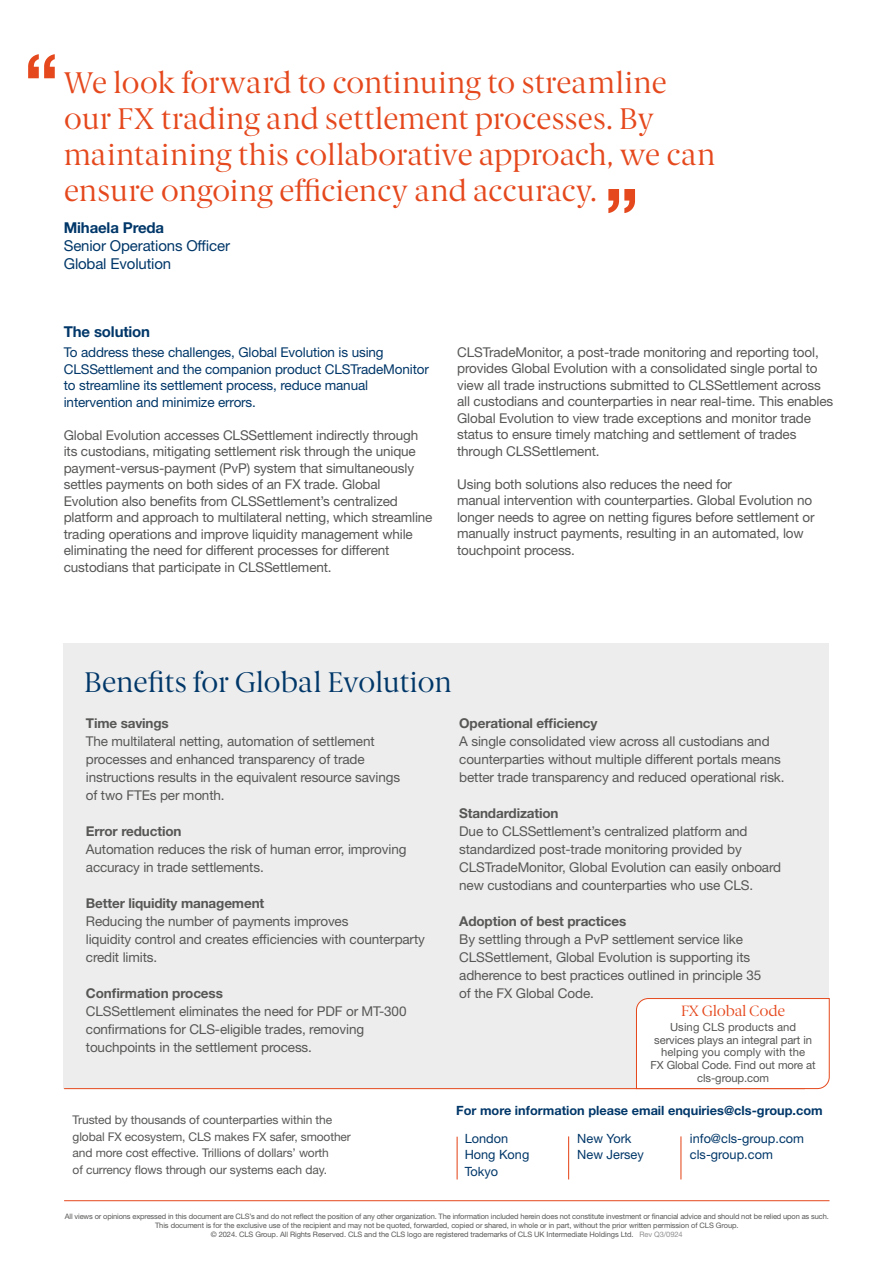
<style>
.page{position:relative;width:893px;height:1263px;background:#fff}
.page>*{position:absolute;margin:0;border:0;box-sizing:border-box;transform-origin:0 0}
.t1{font:700 75px "Helvetica Neue LT Std";color:#e5481d}
.t2{font:30px/36px "Berlingske Serif";color:#e5481d}
.t3{font:28.5px "Berlingske Serif";letter-spacing:-.01em;color:#003769}
.t4{font:15px/18px "Helvetica Neue LT Std";letter-spacing:-.01em;color:#003769}
.t5{font:700 15px "Helvetica Neue LT Std";letter-spacing:-.01em;color:#003769}
.t6{font:15px "Berlingske Serif";letter-spacing:-.01em;color:#e5481d}
.t7{font:13.5px/16.5px "Helvetica Neue LT Std";letter-spacing:-.01em;color:#575756}
.t8{font:13.5px/16.5px "Helvetica Neue LT Std";letter-spacing:-.01em;color:#003769}
.t9{font:700 13.5px "Helvetica Neue LT Std";letter-spacing:-.01em;color:#575756}
.t10{font:12.75px/16.5px "Helvetica Neue LT Std";color:#003769}
.t11{font:700 12.75px "Helvetica Neue LT Std";color:#003769}
.t12{font:12px/16.5px "Helvetica Neue LT Std";letter-spacing:-.01em;color:#575756}
.t13{font:11.25px/12.6px "Helvetica Neue LT Std";letter-spacing:-.01em;color:#575756;text-align:center}
.t14{font:7.5px/9px "Helvetica Neue LT Std";letter-spacing:-.01em;color:#575756;text-align:center}
.s1{color:#909090}
</style>
<div class="page">
<div style="left:64px;top:643px;width:765px;height:446px;background:#ededed"></div>
<hr style="left:64px;top:1200px;width:765px;height:1px;background:#e5481d">
<hr style="left:64px;top:1088px;width:741px;height:1px;background:#e5481d">
<hr style="left:568px;top:1136px;width:1px;height:43px;background:#e5481d">
<hr style="left:457px;top:1137px;width:1px;height:42px;background:#e5481d">
<hr style="left:680px;top:1136px;width:1px;height:43px;background:#e5481d">
<div style="left:636px;top:998px;width:194px;height:91px;background:#fff"></div>
<h1 class="t1" style="left:24px;top:35px;width:36px">“</h1>
<h2 class="t2" style="left:64px;top:64px;width:653px">We look forward to continuing to streamline our FX trading and settlement processes. By maintaining this collaborative approach, we can ensure ongoing efficiency and accuracy.</h2>
<h1 class="t1" style="left:604px;top:169px;width:36px">”</h1>
<p class="t5" style="left:64px;top:218px;width:102px">Mihaela Preda</p>
<p class="t4" style="left:64px;top:236px;width:168px">Senior Operations Officer<br>Global Evolution</p>
<p class="t5" style="left:64px;top:322px;width:88px">The solution</p>
<p class="t8" style="left:64px;top:344px;width:367px">To address these challenges, Global Evolution is using CLSSettlement and the companion product CLSTradeMonitor to streamline its settlement process, reduce manual intervention and minimize errors.</p>
<p class="t7" style="left:64px;top:427px;width:370px">Global Evolution accesses CLSSettlement indirectly through its custodians, mitigating settlement risk through the unique payment-versus-payment (PvP) system that simultaneously settles payments on both sides of an FX trade. Global Evolution also benefits from CLSSettlement’s centralized platform and approach to multilateral netting, which streamline trading operations and improve liquidity management while eliminating the need for different processes for different custodians that participate in CLSSettlement.</p>
<p class="t7" style="left:457px;top:344px;width:378px">CLSTradeMonitor, a post-trade monitoring and reporting tool, provides Global Evolution with a consolidated single portal to view all trade instructions submitted to CLSSettlement across all custodians and counterparties in near real-time. This enables Global Evolution to view trade exceptions and monitor trade status to ensure timely matching and settlement of trades through CLSSettlement.</p>
<p class="t7" style="left:457px;top:476px;width:359px">Using both solutions also reduces the need for<br>manual intervention with counterparties. Global Evolution no longer needs to agree on netting figures before settlement or manually instruct payments, resulting in an automated, low touchpoint process.</p>
<h3 class="t3" style="left:84px;top:663px;width:370px">Benefits for Global Evolution</h3>
<p class="t9" style="left:86px;top:714px;width:84px">Time savings</p>
<p class="t7" style="left:86px;top:732px;width:316px;line-height:18px">The multilateral netting, automation of settlement processes and enhanced transparency of trade instructions results in the equivalent resource savings of two FTEs per month.</p>
<p class="t9" style="left:86px;top:822px;width:97px">Error reduction</p>
<p class="t7" style="left:86px;top:840px;width:322px;line-height:18px">Automation reduces the risk of human error, improving accuracy in trade settlements.</p>
<p class="t9" style="left:86px;top:894px;width:180px">Better liquidity management</p>
<p class="t7" style="left:86px;top:912px;width:340px;line-height:18px">Reducing the number of payments improves<br>liquidity control and creates efficiencies with counterparty credit limits.</p>
<p class="t9" style="left:86px;top:984px;width:139px">Confirmation process</p>
<p class="t7" style="left:86px;top:1002px;width:322px;line-height:18px">CLSSettlement eliminates the need for PDF or MT-300 confirmations for CLS-eligible trades, removing touchpoints in the settlement process.</p>
<p class="t12" style="left:73px;top:1111px;width:280px">Trusted by thousands of counterparties within the global FX ecosystem, CLS makes FX safer, smoother and more cost effective. Trillions of dollars’ worth<br>of currency flows through our systems each day.</p>
<p class="t9" style="left:459px;top:714px;width:140px">Operational efficiency</p>
<p class="t7" style="left:459px;top:732px;width:327px;line-height:18px">A single consolidated view across all custodians and counterparties without multiple different portals means better trade transparency and reduced operational risk.</p>
<p class="t9" style="left:459px;top:804px;width:101px">Standardization</p>
<p class="t7" style="left:459px;top:822px;width:323px;line-height:18px">Due to CLSSettlement’s centralized platform and standardized post-trade monitoring provided by CLSTradeMonitor, Global Evolution can easily onboard new custodians and counterparties who use CLS.</p>
<p class="t9" style="left:459px;top:912px;width:169px">Adoption of best practices</p>
<p class="t7" style="left:459px;top:930px;width:303px;line-height:18px">By settling through a PvP settlement service like CLSSettlement, Global Evolution is supporting its adherence to best practices outlined in principle 35 of the FX Global Code.</p>
<p class="t6" style="left:681px;top:1001px;width:106px">FX Global Code</p>
<p class="t13" style="left:651px;top:1020px;width:167px">Using CLS products and services plays an integral part in helping you comply with the<br>FX Global Code. Find out more at cls-group.com</p>
<p class="t11" style="left:456px;top:1103px;width:368px">For more information please email enquiries@cls-group.com</p>
<p class="t10" style="left:465px;top:1130px;width:66px">London<br>Hong Kong<br>Tokyo</p>
<p class="t10" style="left:577px;top:1130px;width:68px">New York<br>New Jersey</p>
<p class="t10" style="left:690px;top:1130px;width:116px">info@cls-group.com cls-group.com</p>
<p class="t14" style="left:65px;top:1212px;width:765px">All views or opinions expressed in this document are CLS’s and do not reflect the position of any other organization. The information included herein does not constitute investment or financial advice and should not be relied upon as such.<br>This document is for the exclusive use of the recipient and may not be quoted, forwarded, copied or shared, in whole or in part, without the prior written permission of CLS Group.<br>© 2024. CLS Group. All Rights Reserved. CLS and the CLS logo are registered trademarks of CLS UK Intermediate Holdings Ltd. <span class="s1">Rev Q3/0924</span></p>
</div>
